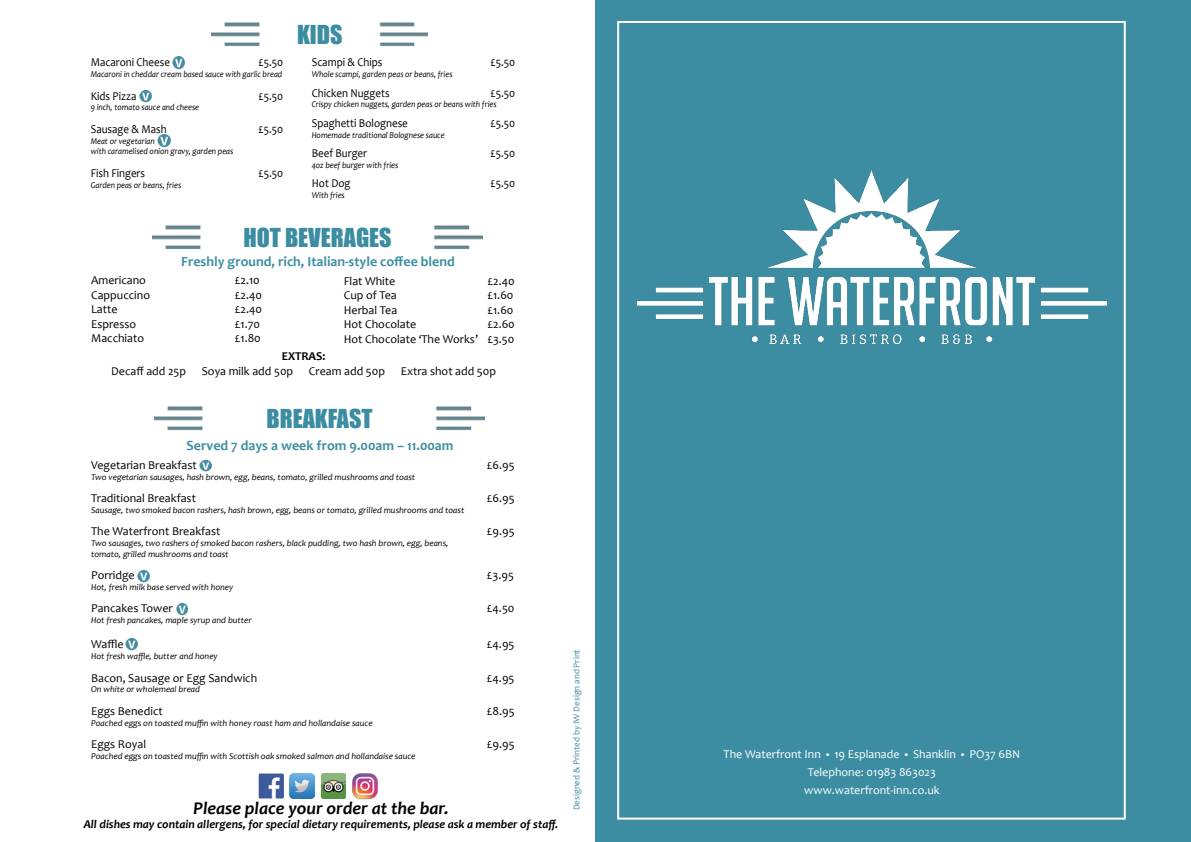
<style>
.page{position:relative;width:1191px;height:842px;background:#fff}
.page>*{position:absolute;margin:0;border:0;box-sizing:border-box;transform-origin:0 0}
.t1{font:24px "Impact";color:#3c8da2}
.t2{font:italic 700 18px "Candara";color:#000}
.t3{font:700 14px "Candara";color:#3c8da2}
.t4{font:12px/14.4px "Candara";color:#000;text-align:right}
.t5{font:12px "Candara";color:#000;scale:.91 1}
.t6{font:12px/18px "Candara";color:#fff;text-align:center}
.t7{font:italic 700 12px "Candara";color:#000}
.t8{font:700 12px "Candara";color:#000}
.t9{font:italic 9px/10.8px "Candara";color:#000}
.t10{font:italic 9px/10.8px "Candara";color:#000;scale:.91 1}
.t11{font:9px "Candara";color:#3c8da2}
</style>
<div class="page">
<div style="left:595px;top:0;width:596px;height:842px;background:#3c8da2"></div>
<img style="left:638px;top:171px;width:468px;height:173px">
<img style="left:152px;top:225px;width:49px;height:24px">
<img style="left:154px;top:406px;width:49px;height:24px">
<img style="left:434px;top:225px;width:48px;height:24px">
<img style="left:436px;top:406px;width:48px;height:24px">
<svg style="left:200px;top:459px;width:12px;height:13px"></svg>
<svg style="left:176px;top:602px;width:12px;height:13px"></svg>
<svg style="left:125px;top:638px;width:13px;height:13px"></svg>
<svg style="left:137px;top:570px;width:13px;height:13px"></svg>
<img style="left:258px;top:773px;width:25px;height:25px">
<img style="left:290px;top:774px;width:24px;height:24px">
<img style="left:321px;top:774px;width:25px;height:24px">
<img style="left:352px;top:773px;width:26px;height:27px">
<img style="left:211px;top:22px;width:49px;height:24px">
<img style="left:379px;top:22px;width:49px;height:24px">
<img style="left:172px;top:56px;width:13px;height:14px">
<img style="left:139px;top:89px;width:13px;height:14px">
<img style="left:158px;top:134px;width:13px;height:14px">
<h3 class="t5" style="left:91px;top:55px;width:89px">Macaroni Cheese</h3>
<h3 class="t5" style="left:259px;top:55px;width:28px">£5.50</h3>
<p class="t10" style="left:91px;top:69px;width:212px">Macaroni in cheddar cream based sauce with garlic bread</p>
<h3 class="t5" style="left:91px;top:89px;width:52px">Kids Pizza</h3>
<h3 class="t5" style="left:259px;top:89px;width:28px">£5.50</h3>
<p class="t10" style="left:91px;top:102px;width:121px">9 inch, tomato sauce and cheese</p>
<h3 class="t5" style="left:91px;top:122px;width:85px">Sausage &amp; Mash</h3>
<h3 class="t5" style="left:259px;top:122px;width:28px">£5.50</h3>
<p class="t10" style="left:91px;top:135px;width:158px">Meat or vegetarian<br>with caramelised onion gravy, garden peas</p>
<h3 class="t5" style="left:91px;top:166px;width:61px">Fish Fingers</h3>
<h3 class="t5" style="left:259px;top:166px;width:28px">£5.50</h3>
<p class="t10" style="left:91px;top:179px;width:101px">Garden peas or beans, fries</p>
<h1 class="t1" style="left:297px;top:16px;width:47px">KIDS</h1>
<h3 class="t5" style="left:312px;top:55px;width:79px">Scampi &amp; Chips</h3>
<h3 class="t5" style="left:491px;top:55px;width:28px">£5.50</h3>
<p class="t10" style="left:312px;top:69px;width:156px">Whole scampi, garden peas or beans, fries</p>
<h3 class="t5" style="left:312px;top:86px;width:87px">Chicken Nuggets</h3>
<h3 class="t5" style="left:491px;top:86px;width:28px">£5.50</h3>
<p class="t10" style="left:312px;top:99px;width:205px">Crispy chicken nuggets, garden peas or beans with fries</p>
<h3 class="t5" style="left:312px;top:116px;width:107px">Spaghetti Bolognese</h3>
<h3 class="t5" style="left:491px;top:116px;width:28px">£5.50</h3>
<p class="t10" style="left:312px;top:129px;width:148px">Homemade traditional Bolognese sauce</p>
<h3 class="t5" style="left:312px;top:146px;width:62px">Beef Burger</h3>
<h3 class="t5" style="left:491px;top:146px;width:28px">£5.50</h3>
<p class="t10" style="left:312px;top:160px;width:97px">4oz beef burger with fries</p>
<h3 class="t5" style="left:312px;top:176px;width:44px">Hot Dog</h3>
<h3 class="t5" style="left:491px;top:176px;width:28px">£5.50</h3>
<p class="t10" style="left:312px;top:190px;width:38px">With fries</p>
<h1 class="t1" style="left:243px;top:219px;width:150px">HOT BEVERAGES</h1>
<h3 class="t3" style="left:181px;top:253px;width:275px">Freshly ground, rich, Italian-style coffee blend</h3>
<h3 class="t4" style="left:91px;top:273px;width:56px">Americano</h3>
<h3 class="t4" style="left:235px;top:273px;width:26px">£2.10</h3>
<h3 class="t4" style="left:91px;top:288px;width:60px">Cappuccino</h3>
<h3 class="t4" style="left:235px;top:288px;width:28px">£2.40</h3>
<h3 class="t4" style="left:91px;top:302px;width:28px">Latte</h3>
<h3 class="t4" style="left:235px;top:302px;width:28px">£2.40</h3>
<h3 class="t4" style="left:91px;top:316px;width:47px">Espresso</h3>
<h3 class="t4" style="left:235px;top:316px;width:26px">£1.70</h3>
<h3 class="t4" style="left:91px;top:331px;width:55px">Macchiato</h3>
<h3 class="t4" style="left:235px;top:331px;width:27px">£1.80</h3>
<h3 class="t8" style="left:282px;top:349px;width:45px">EXTRAS:</h3>
<h3 class="t4" style="left:344px;top:274px;width:53px">Flat White</h3>
<h3 class="t4" style="left:488px;top:274px;width:28px">£2.40</h3>
<h3 class="t4" style="left:344px;top:288px;width:55px">Cup of Tea</h3>
<h3 class="t4" style="left:488px;top:288px;width:27px">£1.60</h3>
<h3 class="t4" style="left:344px;top:303px;width:55px">Herbal Tea</h3>
<h3 class="t4" style="left:488px;top:303px;width:27px">£1.60</h3>
<h3 class="t4" style="left:344px;top:317px;width:74px">Hot Chocolate</h3>
<h3 class="t4" style="left:344px;top:317px;width:173px">£2.60<br>Hot Chocolate ‘The Works’ £3.50</h3>
<h3 class="t4" style="left:111px;top:363px;width:77px">Decaff add 25p</h3>
<h3 class="t4" style="left:202px;top:363px;width:93px">Soya milk add 50p</h3>
<h3 class="t4" style="left:309px;top:363px;width:78px">Cream add 50p</h3>
<h3 class="t4" style="left:401px;top:363px;width:97px">Extra shot add 50p</h3>
<h1 class="t1" style="left:266px;top:400px;width:107px">BREAKFAST</h1>
<h3 class="t3" style="left:187px;top:437px;width:268px">Served 7 days a week from 9.00am – 11.00am</h3>
<h3 class="t4" style="left:91px;top:458px;width:107px">Vegetarian Breakfast</h3>
<h3 class="t4" style="left:487px;top:458px;width:29px">£6.95</h3>
<p class="t9" style="left:91px;top:471px;width:325px">Two vegetarian sausages, hash brown, egg, beans, tomato, grilled mushrooms and toast</p>
<h3 class="t4" style="left:91px;top:491px;width:106px">Traditional Breakfast</h3>
<h3 class="t4" style="left:487px;top:491px;width:29px">£6.95</h3>
<p class="t9" style="left:91px;top:504px;width:375px">Sausage, two smoked bacon rashers, hash brown, egg, beans or tomato, grilled mushrooms and toast</p>
<h3 class="t4" style="left:91px;top:524px;width:131px">The Waterfront Breakfast</h3>
<h3 class="t4" style="left:487px;top:524px;width:29px">£9.95</h3>
<p class="t9" style="left:91px;top:538px;width:359px">Two sausages, two rashers of smoked bacon rashers, black pudding, two hash brown, egg, beans, tomato, grilled mushrooms and toast</p>
<h3 class="t4" style="left:91px;top:568px;width:45px">Porridge</h3>
<h3 class="t4" style="left:487px;top:568px;width:28px">£3.95</h3>
<p class="t9" style="left:91px;top:582px;width:144px">Hot, fresh milk base served with honey</p>
<h3 class="t4" style="left:91px;top:601px;width:83px">Pancakes Tower</h3>
<h3 class="t4" style="left:487px;top:601px;width:29px">£4.50</h3>
<p class="t9" style="left:91px;top:615px;width:162px">Hot fresh pancakes, maple syrup and butter</p>
<h3 class="t4" style="left:91px;top:637px;width:34px">Waffle</h3>
<h3 class="t4" style="left:487px;top:637px;width:29px">£4.95</h3>
<p class="t9" style="left:91px;top:651px;width:128px">Hot fresh waffle, butter and honey</p>
<h3 class="t4" style="left:91px;top:670px;width:168px">Bacon, Sausage or Egg Sandwich</h3>
<h3 class="t4" style="left:487px;top:670px;width:29px">£4.95</h3>
<p class="t9" style="left:91px;top:684px;width:110px">On white or wholemeal bread</p>
<h3 class="t4" style="left:91px;top:704px;width:73px">Eggs Benedict</h3>
<h3 class="t4" style="left:487px;top:704px;width:29px">£8.95</h3>
<p class="t9" style="left:91px;top:717px;width:283px">Poached eggs on toasted muffin with honey roast ham and hollandaise sauce</p>
<h3 class="t4" style="left:91px;top:737px;width:57px">Eggs Royal</h3>
<h3 class="t4" style="left:487px;top:737px;width:29px">£9.95</h3>
<p class="t9" style="left:91px;top:750px;width:326px">Poached eggs on toasted muffin with Scottish oak smoked salmon and hollandaise sauce</p>
<h2 class="t2" style="left:193px;top:797px;width:257px">Please place your order at the bar.</h2>
<h3 class="t7" style="left:84px;top:817px;width:476px">All dishes may contain allergens, for special dietary requirements, please ask a member of staff.</h3>
<p class="t11" style="left:571px;top:810px;width:163px;rotate:-90deg">Designed &amp; Printed by IW Design and Print</p>
<h3 class="t6" style="left:723px;top:745px;width:298px">The Waterfront Inn ● 19 Esplanade ● Shanklin ● PO37 6BN<br>Telephone: 01983 863023<br>www.waterfront-inn.co.uk</h3>
</div>
